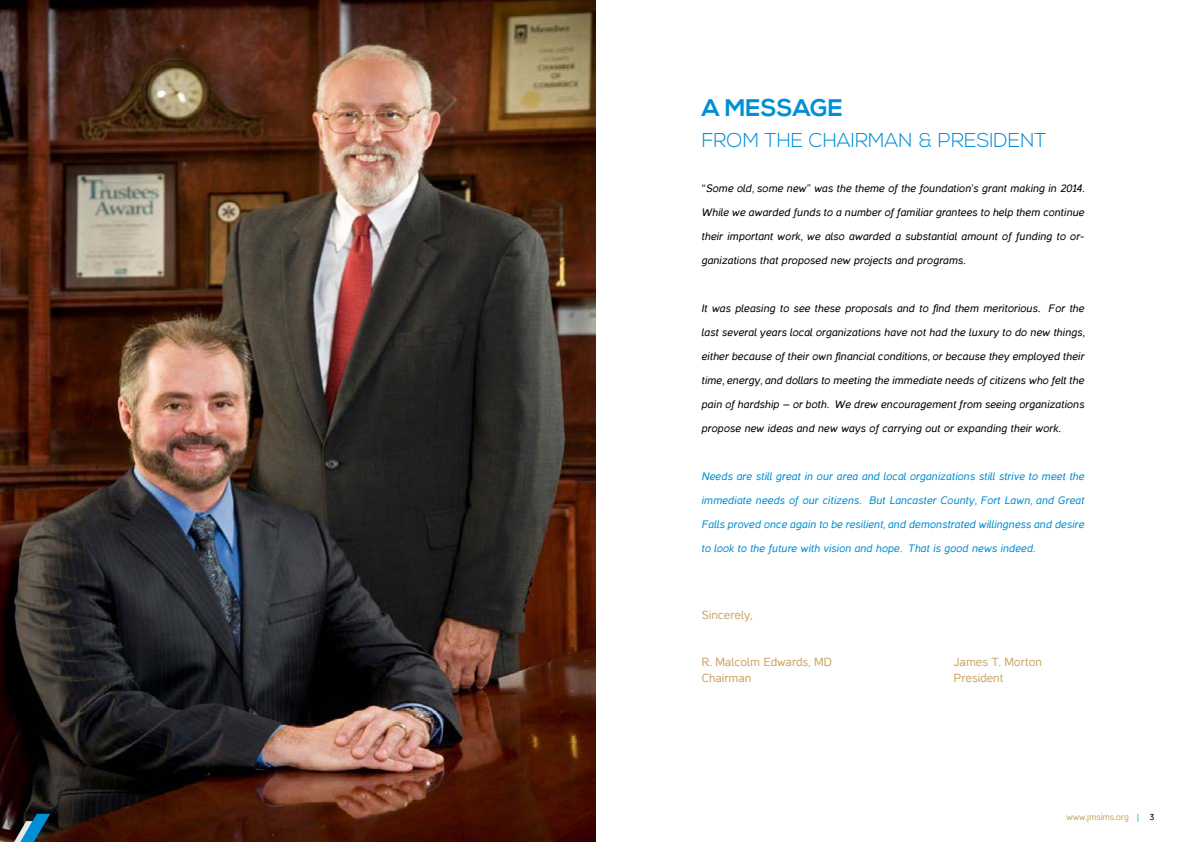
<style>
.page{position:relative;width:1191px;height:842px;background:#fff}
.page>*{position:absolute;margin:0;border:0;box-sizing:border-box;transform-origin:0 0}
.t1{font:700 24px "Nexa";color:#008fd5}
.t2{font:300 20px "Nexa";color:#008fd5}
.t3{font:12px "Casper";color:#cda769}
.t4{font:italic 11px/24px "Casper";color:#000101;text-align:justify}
.t5{font:italic 11px/24px "Casper";color:#008fd5;text-align:justify}
.t6{font:9px "Casper";color:#cda769}
.t7{font:9px "Casper";color:#000}
.s1{color:#008fd5}
.s2{color:#000}
</style>
<div class="page">
<img style="left:0;top:0;width:595px;height:842px">
<svg style="left:9px;top:814px;width:41px;height:28px"></svg>
<h1 class="t1" style="left:702px;top:94px;width:142px">A MESSAGE</h1>
<h2 class="t2" style="left:702px;top:129px;width:346px">FROM THE CHAIRMAN &amp; PRESIDENT</h2>
<p class="t4" style="left:702px;top:176px;width:384px">“Some old, some new” was the theme of the foundation’s grant making in 2014.<br>While we awarded funds to a number of familiar grantees to help them continue their important work, we also awarded a substantial amount of funding to or&shy;ganizations that proposed new projects and programs.</p>
<p class="t4" style="left:702px;top:296px;width:384px">It was pleasing to see these proposals and to find them meritorious. For the last several years local organizations have not had the luxury to do new things, either because of their own financial conditions, or because they employed their time, energy, and dollars to meeting the immediate needs of citizens who felt the pain of hardship – or both. We drew encouragement from seeing organizations propose new ideas and new ways of carrying out or expanding their work.</p>
<p class="t5" style="left:702px;top:464px;width:384px">Needs are still great in our area and local organizations still strive to meet the immediate needs of our citizens. But Lancaster County, Fort Lawn, and Great Falls proved once again to be resilient, and demonstrated willingness and desire to look to the future with vision and hope. That is good news indeed.</p>
<p class="t3" style="left:702px;top:608px;width:52px">Sincerely,</p>
<p class="t3" style="left:702px;top:656px;width:132px">R. Malcolm Edwards, MD</p>
<p class="t3" style="left:954px;top:656px;width:90px">James T. Morton</p>
<p class="t3" style="left:702px;top:671px;width:51px">Chairman</p>
<p class="t3" style="left:954px;top:671px;width:51px">President</p>
<p class="t7" style="left:55px;top:812px;width:6px">2</p>
<p class="t6" style="left:1066px;top:812px;width:89px">www.jmsims.org <span class="s1">|</span> <span class="s2">3</span></p>
</div>
